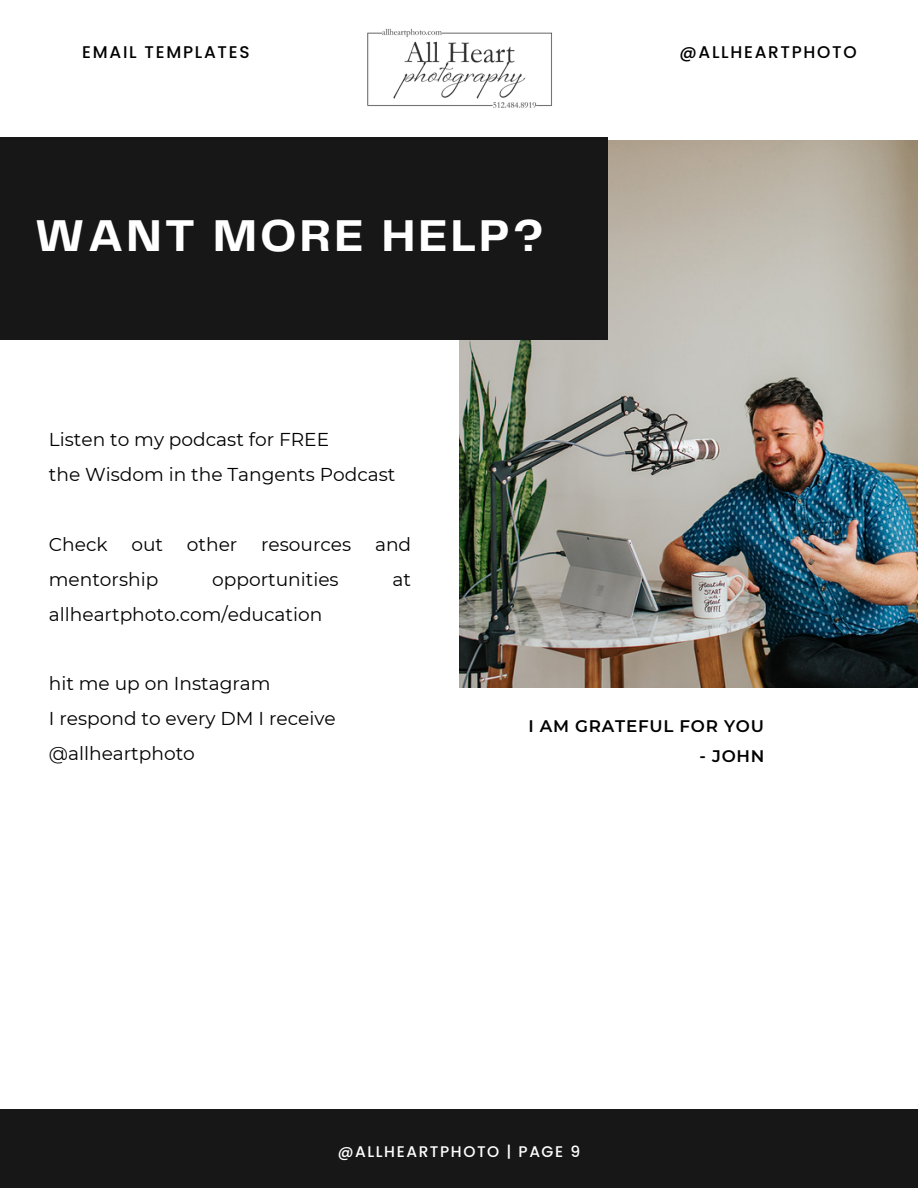
<style>
.page{position:relative;width:918px;height:1188px;background:#fff}
.page>*{position:absolute;margin:0;border:0;box-sizing:border-box;transform-origin:0 0}
.t1{font:700 46.35px "Telegraf";letter-spacing:.07em;color:#fff}
.t2{font:18.6px "Montserrat";color:#000}
.t3{font:500 16.95px "Poppins";letter-spacing:.1em;color:#000}
.t4{font:600 16.8px "Montserrat";letter-spacing:.045em;color:#000}
.t5{font:500 15.45px "Poppins";letter-spacing:.1em;color:#fff}
</style>
<div class="page">
<div style="left:0;top:1109px;width:918px;height:79px;background:#171717"></div>
<img style="left:459px;top:141px;width:459px;height:546px">
<div style="left:0;top:137px;width:608px;height:203px;background:#171717"></div>
<img style="left:367px;top:28px;width:185px;height:80px">
<p class="t3" style="left:82px;top:40px;width:169px">EMAIL TEMPLATES</p>
<p class="t3" style="left:679px;top:40px;width:179px">@ALLHEARTPHOTO</p>
<p class="t1" style="left:35px;top:215px;width:510px">WANT MORE HELP?</p>
<p class="t2" style="left:49px;top:428px;width:282px">Listen to my podcast for FREE</p>
<p class="t2" style="left:49px;top:463px;width:348px">the Wisdom in the Tangents Podcast</p>
<p class="t2" style="left:49px;top:533px;width:60px">Check</p>
<p class="t2" style="left:131px;top:533px;width:33px">out</p>
<p class="t2" style="left:187px;top:533px;width:52px">other</p>
<p class="t2" style="left:261px;top:533px;width:92px">resources</p>
<p class="t2" style="left:375px;top:533px;width:38px">and</p>
<p class="t2" style="left:49px;top:568px;width:111px">mentorship</p>
<p class="t2" style="left:212px;top:568px;width:128px">opportunities</p>
<p class="t2" style="left:393px;top:568px;width:20px">at</p>
<p class="t2" style="left:49px;top:603px;width:275px">allheartphoto.com/education</p>
<p class="t2" style="left:49px;top:672px;width:223px">hit me up on Instagram</p>
<p class="t2" style="left:49px;top:707px;width:288px">I respond to every DM I receive</p>
<p class="t2" style="left:49px;top:742px;width:148px">@allheartphoto</p>
<p class="t4" style="left:528px;top:715px;width:237px">I AM GRATEFUL FOR YOU</p>
<p class="t4" style="left:700px;top:746px;width:66px">- JOHN</p>
<p class="t5" style="left:338px;top:1140px;width:244px">@ALLHEARTPHOTO | PAGE 9</p>
</div>
